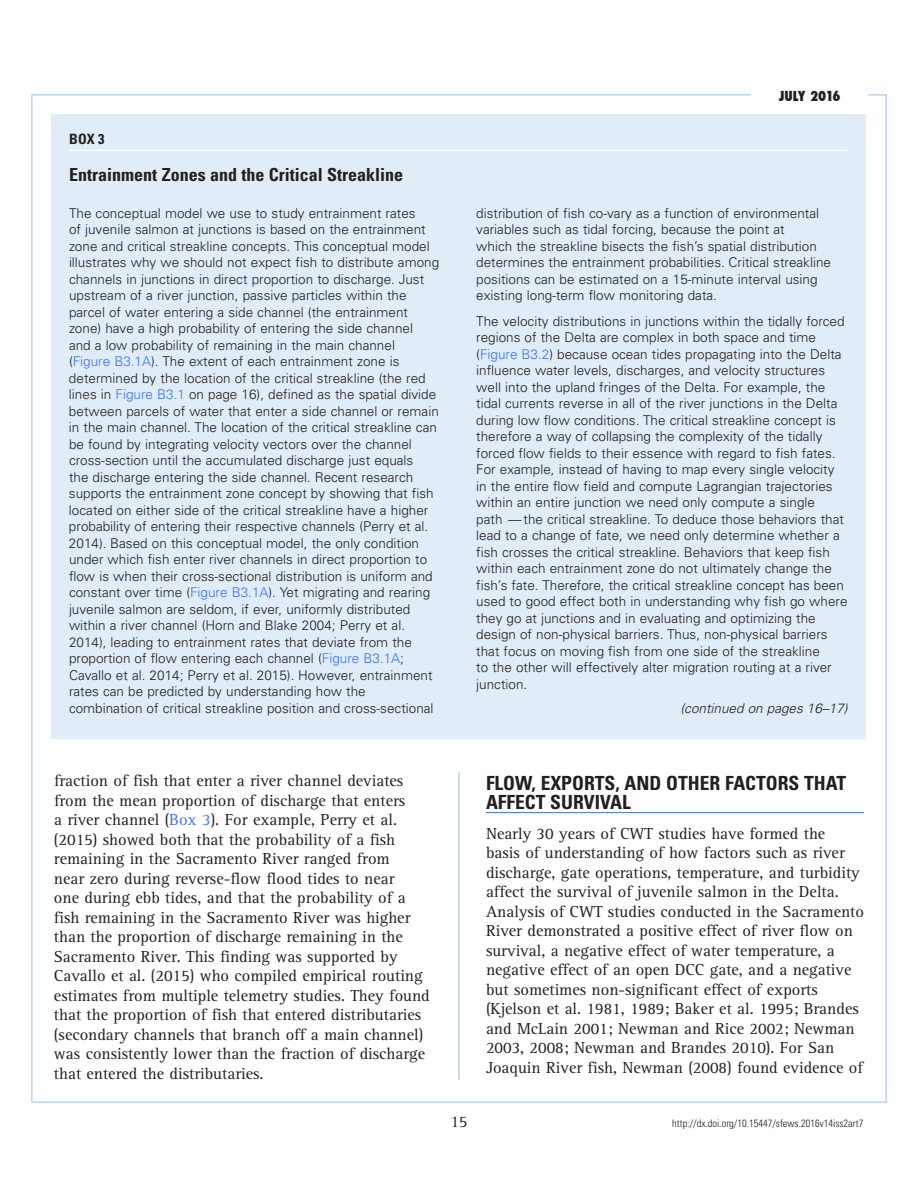
<style>
.page{position:relative;width:918px;height:1188px;background:#fff}
.page>*{position:absolute;margin:0;border:0;box-sizing:border-box;transform-origin:0 0}
.t1{font:700 condensed 19.5px/19.5px "Univers";color:#231f20}
.t2{font:700 condensed 18px "Univers";color:#231f20}
.t3{font:16.5px/19.5px "Rotis Serif";color:#231f20}
.t4{font:700 condensed 14.25px "Univers";color:#231f20}
.t5{font:300 13.5px/16.5px "Univers";color:#231f20}
.t6{font:italic 300 13.5px "Univers";color:#231f20}
.t7{font:800 condensed 13.5px "Futura";letter-spacing:-.025em;color:#231f20}
.t8{font:300 condensed 10.5px "Univers";color:#231f20}
.s1{color:#3c73ff}
</style>
<div class="page">
<hr style="left:459px;top:126px;width:1px;height:954px;background:#99c0e6">
<hr style="left:486px;top:812px;width:378px;height:1px;background:#3c73ff">
<div style="left:51px;top:115px;width:815px;height:147px;background:#e0ecf8"></div>
<hr style="left:69px;top:150px;width:779px;height:1px;background:#fff">
<div style="left:51px;top:189px;width:815px;height:550px;background:#e0ecf8"></div>
<div style="left:444px;top:739px;width:29px;height:33px;background:#fff"></div>
<p class="t7" style="left:779px;top:86px;width:63px">JULY 2016</p>
<p class="t4" style="left:69px;top:130px;width:37px">BOX 3</p>
<h2 class="t2" style="left:69px;top:164px;width:335px">Entrainment Zones and the Critical Streakline</h2>
<p class="t5" style="left:69px;top:204px;width:372px">The conceptual model we use to study entrainment rates<br>of juvenile salmon at junctions is based on the entrainment zone and critical streakline concepts. This conceptual model illustrates why we should not expect fish to distribute among channels in junctions in direct proportion to discharge. Just upstream of a river junction, passive particles within the parcel of water entering a side channel (the entrainment zone) have a high probability of entering the side channel<br>and a low probability of remaining in the main channel (<span class="s1">Figure B3.1A</span>). The extent of each entrainment zone is determined by the location of the critical streakline (the red lines in <span class="s1">Figure B3.1</span> on page 16), defined as the spatial divide between parcels of water that enter a side channel or remain in the main channel. The location of the critical streakline can be found by integrating velocity vectors over the channel cross-section until the accumulated discharge just equals<br>the discharge entering the side channel. Recent research supports the entrainment zone concept by showing that fish located on either side of the critical streakline have a higher probability of entering their respective channels (Perry et al.<br>2014). Based on this conceptual model, the only condition under which fish enter river channels in direct proportion to flow is when their cross-sectional distribution is uniform and constant over time (<span class="s1">Figure B3.1A</span>). Yet migrating and rearing juvenile salmon are seldom, if ever, uniformly distributed within a river channel (Horn and Blake 2004; Perry et al.<br>2014), leading to entrainment rates that deviate from the proportion of flow entering each channel (<span class="s1">Figure B3.1A</span>; Cavallo et al. 2014; Perry et al. 2015). However, entrainment rates can be predicted by understanding how the combination of critical streakline position and cross-sectional</p>
<p class="t5" style="left:476px;top:204px;width:356px">distribution of fish co-vary as a function of environmental variables such as tidal forcing, because the point at<br>which the streakline bisects the fish’s spatial distribution determines the entrainment probabilities. Critical streakline positions can be estimated on a 15-minute interval using existing long-term flow monitoring data.</p>
<p class="t5" style="left:476px;top:312px;width:373px">The velocity distributions in junctions within the tidally forced regions of the Delta are complex in both space and time (<span class="s1">Figure B3.2</span>) because ocean tides propagating into the Delta influence water levels, discharges, and velocity structures well into the upland fringes of the Delta. For example, the tidal currents reverse in all of the river junctions in the Delta during low flow conditions. The critical streakline concept is therefore a way of collapsing the complexity of the tidally forced flow fields to their essence with regard to fish fates.<br>For example, instead of having to map every single velocity in the entire flow field and compute Lagrangian trajectories within an entire junction we need only compute a single<br>path —the critical streakline. To deduce those behaviors that lead to a change of fate, we need only determine whether a fish crosses the critical streakline. Behaviors that keep fish within each entrainment zone do not ultimately change the fish’s fate. Therefore, the critical streakline concept has been used to good effect both in understanding why fish go where they go at junctions and in evaluating and optimizing the design of non-physical barriers. Thus, non-physical barriers that focus on moving fish from one side of the streakline<br>to the other will effectively alter migration routing at a river junction.</p>
<p class="t6" style="left:681px;top:700px;width:168px">(continued on pages 16–17)</p>
<p class="t3" style="left:54px;top:772px;width:377px">fraction of fish that enter a river channel deviates from the mean proportion of discharge that enters<br>a river channel (<span class="s1">Box 3</span>). For example, Perry et al. (2015) showed both that the probability of a fish remaining in the Sacramento River ranged from<br>near zero during reverse-flow flood tides to near<br>one during ebb tides, and that the probability of a fish remaining in the Sacramento River was higher than the proportion of discharge remaining in the Sacramento River. This finding was supported by Cavallo et al. (2015) who compiled empirical routing estimates from multiple telemetry studies. They found that the proportion of fish that entered distributaries (secondary channels that branch off a main channel) was consistently lower than the fraction of discharge that entered the distributaries.</p>
<h1 class="t1" style="left:486px;top:773px;width:362px">FLOW, EXPORTS, AND OTHER FACTORS THAT<br>AFFECT SURVIVAL</h1>
<p class="t3" style="left:486px;top:824px;width:379px">Nearly 30 years of CWT studies have formed the<br>basis of understanding of how factors such as river discharge, gate operations, temperature, and turbidity affect the survival of juvenile salmon in the Delta.<br>Analysis of CWT studies conducted in the Sacramento River demonstrated a positive effect of river flow on survival, a negative effect of water temperature, a negative effect of an open DCC gate, and a negative but sometimes non-significant effect of exports (Kjelson et al. 1981, 1989; Baker et al. 1995; Brandes and McLain 2001; Newman and Rice 2002; Newman 2003, 2008; Newman and Brandes 2010). For San Joaquin River fish, Newman (2008) found evidence of</p>
<p class="t3" style="left:450px;top:1113px;width:19px">15</p>
<p class="t8" style="left:672px;top:1117px;width:193px">http://dx.doi.org/10.15447/sfews.2016v14iss2art7</p>
</div>
